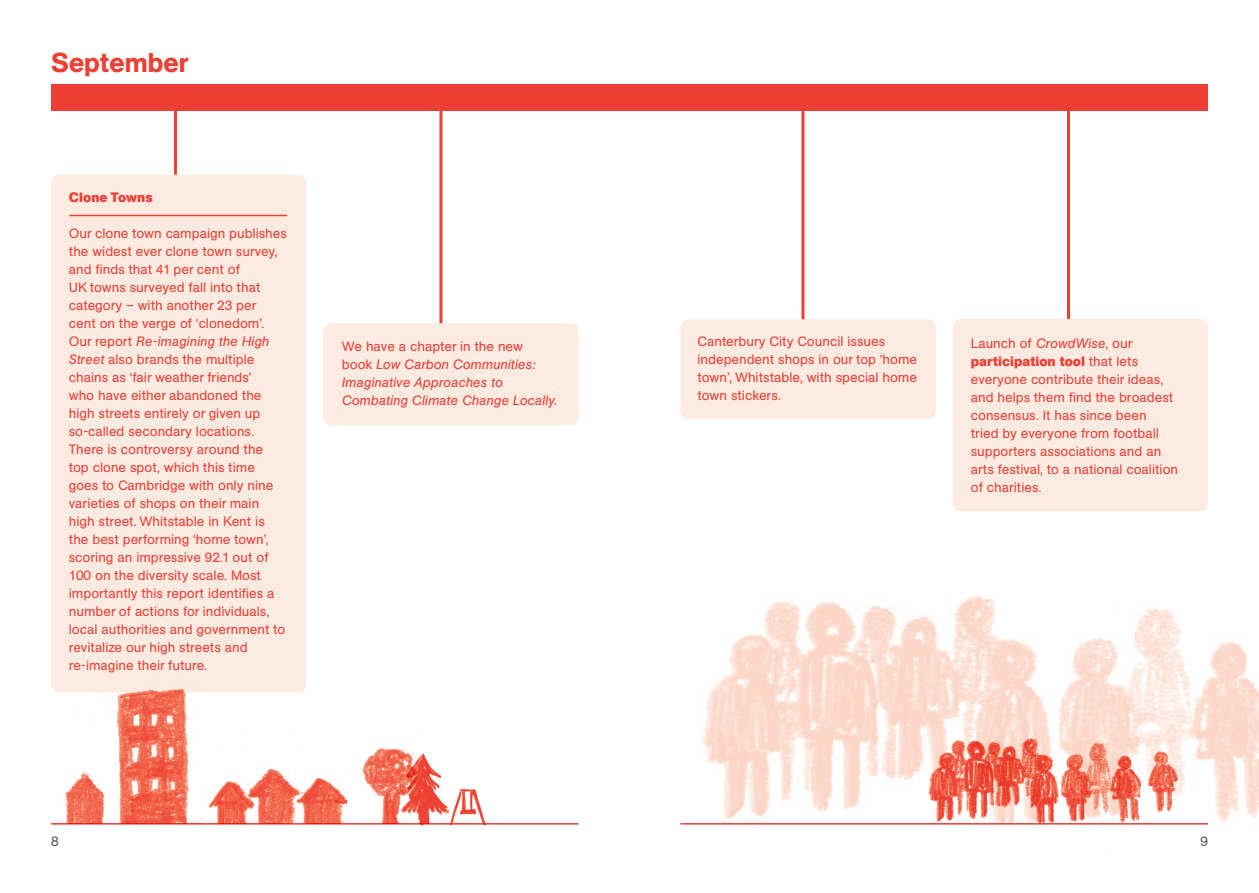
<style>
.page{position:relative;width:1259px;height:893px;background:#fff}
.page>*{position:absolute;margin:0;border:0;box-sizing:border-box;transform-origin:0 0}
.t1{font:500 27px "AG Book BQ";color:#ee3f34}
.t2{font:13.5px/18px "AG Book BQ";color:#ee3f34}
.t3{font:italic 13.5px/18px "AG Book BQ";color:#ee3f34}
.t4{font:700 13.5px "AG Book BQ";color:#ee3f34}
.t5{font:13.5px "AG Book BQ";color:#57585a}
.s1{font-style:italic}
.s2{font-style:normal}
.s3{font-weight:700}
</style>
<div class="page">
<hr style="left:801px;top:101px;width:3px;height:221px;background:#ee3f34">
<hr style="left:1067px;top:105px;width:3px;height:222px;background:#ee3f34">
<hr style="left:174px;top:106px;width:3px;height:112px;background:#ee3f34">
<hr style="left:439px;top:102px;width:3px;height:278px;background:#ee3f34">
<div style="left:52px;top:84px;width:1156px;height:27px;background:#ee3f34"></div>
<div style="left:323px;top:323px;width:255px;height:102px;background:#fdeae1;border-radius:9px"></div>
<div style="left:51px;top:175px;width:255px;height:517px;background:#fdeae1;border-radius:9px"></div>
<div style="left:680px;top:319px;width:255px;height:100px;background:#fdeae1;border-radius:9px"></div>
<div style="left:952px;top:319px;width:256px;height:192px;background:#fdeae1;border-radius:9px"></div>
<hr style="left:51px;top:823px;width:527px;height:2px;background:#ee3f34">
<img style="left:680px;top:451px;width:579px;height:374px">
<img style="left:54px;top:679px;width:145px;height:144px">
<img style="left:199px;top:686px;width:222px;height:138px">
<img style="left:891px;top:684px;width:336px;height:166px">
<hr style="left:70px;top:215px;width:217px;height:1px;background:#ee3f34">
<img style="left:448px;top:788px;width:60px;height:37px">
<img style="left:397px;top:751px;width:51px;height:75px">
<p class="t1" style="left:51px;top:47px;width:139px">September</p>
<p class="t4" style="left:69px;top:189px;width:85px">Clone Towns</p>
<p class="t2" style="left:69px;top:225px;width:219px">Our clone town campaign publishes the widest ever clone town survey, and finds that 41 per cent of<br>UK towns surveyed fall into that category – with another 23 per<br>cent on the verge of ‘clonedom’.<br>Our report <span class="s1">Re-imagining the High<br>Street</span> also brands the multiple chains as ‘fair weather friends’<br>who have either abandoned the high streets entirely or given up so-called secondary locations.<br>There is controversy around the<br>top clone spot, which this time goes to Cambridge with only nine varieties of shops on their main high street. Whitstable in Kent is the best performing ‘home town’, scoring an impressive 92.1 out of<br>100 on the diversity scale. Most importantly this report identifies a number of actions for individuals, local authorities and government to revitalize our high streets and re-imagine their future.</p>
<p class="t3" style="left:342px;top:338px;width:217px"><span class="s2">We have a chapter in the new<br>book</span> Low Carbon Communities:<br>Imaginative Approaches to<br>Combating Climate Change Locally.</p>
<p class="t2" style="left:697px;top:332px;width:221px">Canterbury City Council issues independent shops in our top ‘home town’, Whitstable, with special home town stickers.</p>
<p class="t2" style="left:971px;top:335px;width:209px">Launch of <span class="s1">CrowdWise</span>, our <span class="s3">participation tool</span> that lets everyone contribute their ideas, and helps them find the broadest consensus. It has since been<br>tried by everyone from football supporters associations and an arts festival, to a national coalition of charities.</p>
<p class="t5" style="left:51px;top:834px;width:9px">8</p>
<p class="t5" style="left:1200px;top:834px;width:9px">9</p>
</div>
